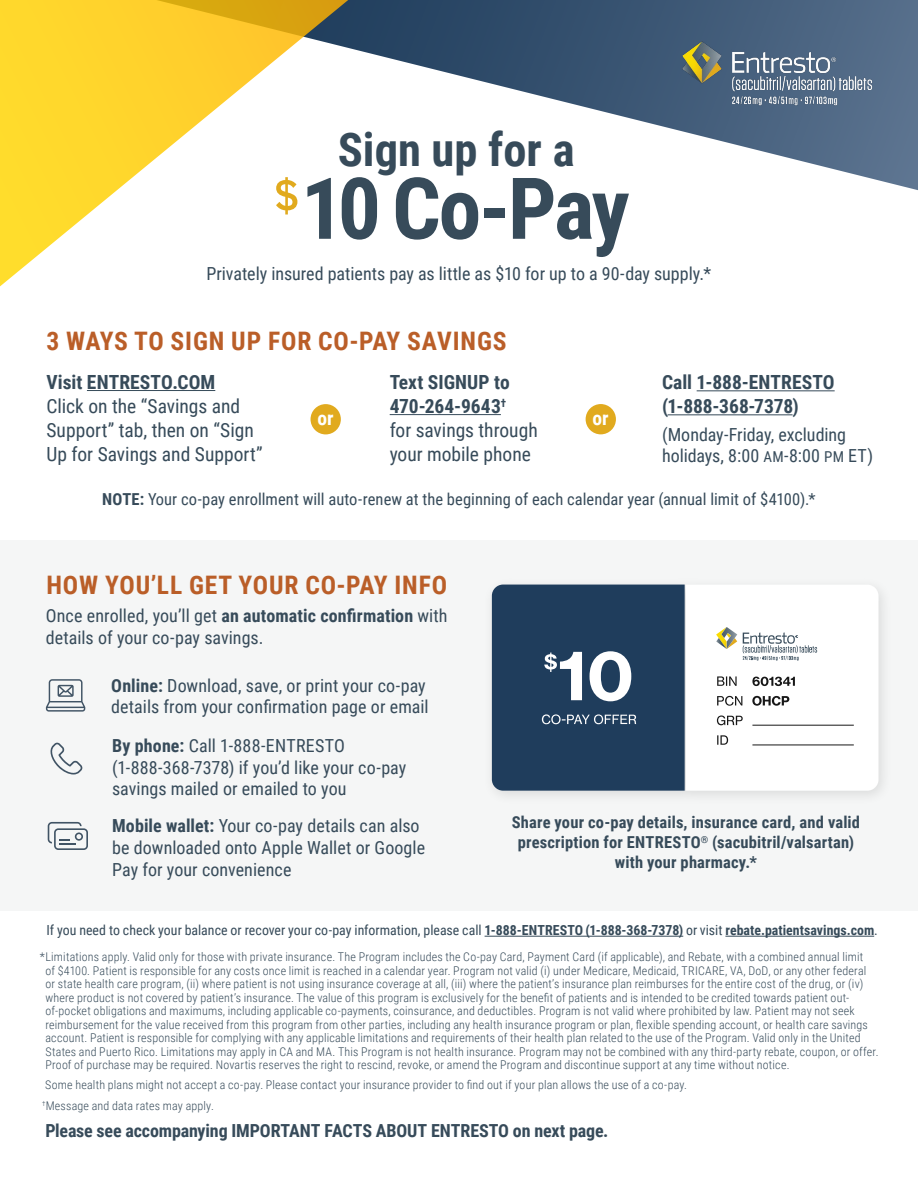
<style>
.page{position:relative;width:918px;height:1188px;background:#fff}
.page>*{position:absolute;margin:0;border:0;box-sizing:border-box;transform-origin:0 0}
.t1{font:700 85.5px "Roboto Condensed";letter-spacing:-.03em;color:#374b5a}
.t2{font:700 46.5px "Roboto Condensed";color:#374b5a}
.t3{font:700 25.5px "Roboto Condensed";letter-spacing:.035em;color:#ba5e28}
.t4{font:19.5px/24px "Roboto Condensed";color:#374b5a}
.t5{font:700 19.5px/24px "Roboto Condensed";color:#374b5a}
.t6{font:700 19.5px "Roboto Condensed";color:#fff}
.t7{font:18px/21.6px "Roboto Condensed";color:#374b5a}
.t8{font:700 18px "Roboto Condensed";letter-spacing:-.01em;color:#374b5a}
.t9{font:700 16.5px/19.8px "Roboto Condensed";letter-spacing:.01em;color:#374b5a;text-align:center}
.t10{font:16.5px "Roboto Condensed";color:#374b5a}
.t11{font:13.8px "Roboto Condensed";color:#374b5a}
.t12{font:300 12px/13.5px "Roboto Condensed";letter-spacing:.015em;color:#374b5a}
.s1{font-weight:700}
.s2{font-size:15px}
</style>
<div class="page">
<svg style="left:363px;top:0;width:555px;height:190px"></svg>
<svg style="left:0;top:0;width:363px;height:287px"></svg>
<img style="left:672px;top:34px;width:215px;height:85px">
<div style="left:311px;top:404px;width:30px;height:30px;background:#e1aa1e;border-radius:50%"></div>
<div style="left:586px;top:404px;width:30px;height:30px;background:#e1aa1e;border-radius:50%"></div>
<hr style="left:697px;top:390px;width:138px;height:1px;background:#374b5a">
<hr style="left:668px;top:414px;width:125px;height:1px;background:#374b5a">
<hr style="left:87px;top:390px;width:128px;height:1px;background:#374b5a">
<hr style="left:390px;top:414px;width:111px;height:1px;background:#374b5a">
<hr style="left:485px;top:936px;width:198px;height:1px;background:#374b5a">
<hr style="left:725px;top:936px;width:149px;height:1px;background:#374b5a">
<div style="left:0;top:540px;width:918px;height:371px;background:#f5f6f6"></div>
<div style="left:483px;top:576px;width:408px;height:230px;background:#000;opacity:.11"></div>
<svg style="left:492px;top:585px;width:387px;height:206px"></svg>
<hr style="left:752px;top:745px;width:102px;height:1px;background:#171717">
<hr style="left:752px;top:725px;width:102px;height:1px;background:#171717">
<svg style="left:46px;top:679px;width:39px;height:33px"></svg>
<svg style="left:50px;top:742px;width:33px;height:33px"></svg>
<svg style="left:48px;top:822px;width:40px;height:28px"></svg>
<svg style="left:276px;top:177px;width:21px;height:38px"></svg>
<p class="t2" style="left:338px;top:117px;width:238px">Sign up for a</p>
<p class="t1" style="left:301px;top:148px;width:330px">10 Co-Pay</p>
<p class="t7" style="left:206px;top:262px;width:506px">Privately insured patients pay as little as $10 for up to a 90-day supply.*</p>
<p class="t3" style="left:46px;top:323px;width:462px">3 WAYS TO SIGN UP FOR CO-PAY SAVINGS</p>
<p class="t4" style="left:46px;top:369px;width:218px"><span class="s1">Visit ENTRESTO.COM<br></span>Click on the “Savings and<br>Support” tab, then on “Sign<br>Up for Savings and Support”</p>
<p class="t5" style="left:390px;top:370px;width:122px">Text SIGNUP to</p>
<p class="t4" style="left:390px;top:394px;width:150px"><span class="s1">470-264-9643</span><sup>†<br></sup>for savings through your mobile phone</p>
<p class="t6" style="left:318px;top:404px;width:18px">or</p>
<p class="t6" style="left:593px;top:404px;width:18px">or</p>
<p class="t5" style="left:662px;top:370px;width:174px">Call 1-888-ENTRESTO (1-888-368-7378)</p>
<p class="t7" style="left:662px;top:423px;width:213px;line-height:21px">(Monday-Friday, excluding holidays, 8:00 <span class="s2">AM</span>-8:00 <span class="s2">PM</span> ET)</p>
<p class="t10" style="left:102px;top:487px;width:715px"><span class="s1">NOTE:</span> Your co-pay enrollment will auto-renew at the beginning of each calendar year (annual limit of $4100).*</p>
<p class="t3" style="left:46px;top:567px;width:402px">HOW YOU’LL GET YOUR CO-PAY INFO</p>
<p class="t7" style="left:46px;top:605px;width:403px">Once enrolled, you’ll get <span class="s1">an automatic confirmation</span> with details of your co-pay savings.</p>
<p class="t7" style="left:111px;top:674px;width:319px;line-height:21px"><span class="s1">Online:</span> Download, save, or print your co-pay details from your confirmation page or email</p>
<p class="t7" style="left:112px;top:734px;width:234px"><span class="s1">By phone:</span> Call 1-888-ENTRESTO</p>
<p class="t7" style="left:112px;top:756px;width:296px">(1-888-368-7378) if you’d like your co-pay savings mailed or emailed to you</p>
<p class="t7" style="left:112px;top:815px;width:314px"><span class="s1">Mobile wallet:</span> Your co-pay details can also be downloaded onto Apple Wallet or Google<br>Pay for your convenience</p>
<p class="t9" style="left:512px;top:812px;width:350px">Share your co-pay details, insurance card, and valid prescription for ENTRESTO<sup>®</sup> (sacubitril/valsartan) with your pharmacy.*</p>
<p class="t11" style="left:46px;top:921px;width:833px">If you need to check your balance or recover your co-pay information, please call <span class="s1">1-888-ENTRESTO(1-888-368-7378)</span> or visit <span class="s1">rebate.patientsavings.com</span>.</p>
<p class="t12" style="left:45px;top:950px;width:835px;text-indent:-6px">*Limitations apply. Valid only for those with private insurance. The Program includes the Co-pay Card, Payment Card (if applicable), and Rebate, with a combined annual limit<br>of $4100. Patient is responsible for any costs once limit is reached in a calendar year. Program not valid (i) under Medicare, Medicaid, TRICARE, VA, DoD, or any other federal or state health care program, (ii) where patient is not using insurance coverage at all, (iii) where the patient’s insurance plan reimburses for the entire cost of the drug, or (iv) where product is not covered by patient’s insurance. The value of this program is exclusively for the benefit of patients and is intended to be credited towards patient out&shy;of-pocket obligations and maximums, including applicable co-payments, coinsurance, and deductibles. Program is not valid where prohibited by law. Patient may not seek reimbursement for the value received from this program from other parties, including any health insurance program or plan, flexible spending account, or health care savings account. Patient is responsible for complying with any applicable limitations and requirements of their health plan related to the use of the Program. Valid only in the United States and Puerto Rico. Limitations may apply in CA and MA. This Program is not health insurance. Program may not be combined with any third-party rebate, coupon, or offer.<br>Proof of purchase may be required. Novartis reserves the right to rescind, revoke, or amend the Program and discontinue support at any time without notice.</p>
<p class="t12" style="left:45px;top:1078px;width:643px">Some health plans might not accept a co-pay. Please contact your insurance provider to find out if your plan allows the use of a co-pay.</p>
<p class="t12" style="left:42px;top:1098px;width:173px"><sup>†</sup>Message and data rates may apply.</p>
<p class="t8" style="left:45px;top:1118px;width:565px">Please see accompanying IMPORTANT FACTS ABOUT ENTRESTO on next page.</p>
</div>
